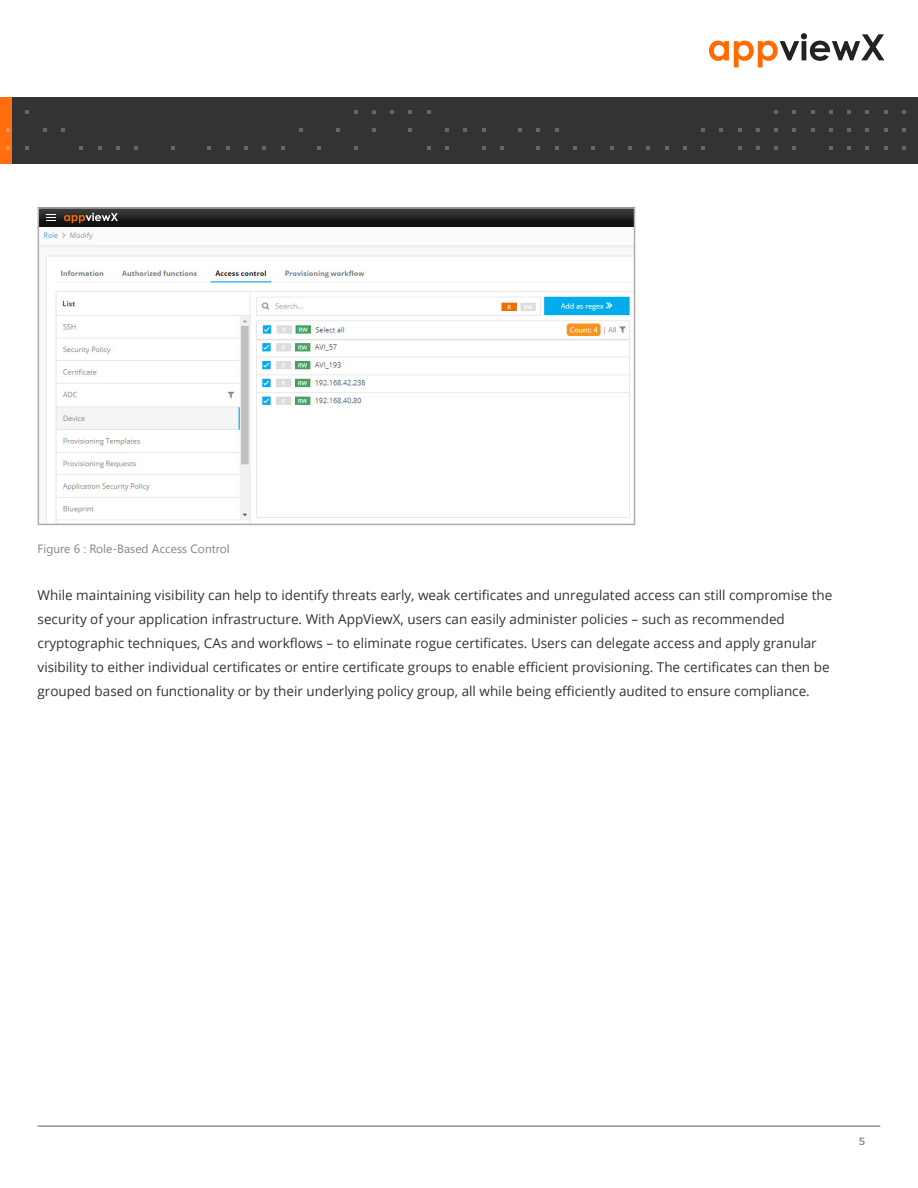
<style>
.page{position:relative;width:918px;height:1188px;background:#fff}
.page>*{position:absolute;margin:0;border:0;box-sizing:border-box;transform-origin:0 0}
.t1{font:13.5px/24px "Open Sans";color:#333}
.t2{font:12px "Segoe UI";color:#858585}
.t3{font:10.5px "Montserrat";color:#858585}
</style>
<div class="page">
<img style="left:41px;top:231px;width:591px;height:291px">
<svg style="left:41px;top:210px;width:591px;height:17px"></svg>
<svg style="left:64px;top:213px;width:54px;height:10px"></svg>
<svg style="left:46px;top:214px;width:10px;height:7px"></svg>
<div style="left:38px;top:207px;width:597px;height:318px;border:2px solid #adadad"></div>
<hr style="left:38px;top:1126px;width:842px;height:1px;background:#5c5c5c">
<div style="left:0;top:97px;width:918px;height:66px;background:#333"></div>
<div style="left:0;top:97px;width:12px;height:66px;background:#ff6e0f"></div>
<svg style="left:709px;top:33px;width:176px;height:34px"></svg>
<svg style="left:25px;top:110px;width:4px;height:4px"></svg>
<svg style="left:354px;top:110px;width:4px;height:4px"></svg>
<svg style="left:6px;top:128px;width:4px;height:4px"></svg>
<svg style="left:43px;top:128px;width:4px;height:4px"></svg>
<svg style="left:61px;top:128px;width:4px;height:4px"></svg>
<svg style="left:299px;top:128px;width:4px;height:4px"></svg>
<svg style="left:336px;top:128px;width:4px;height:4px"></svg>
<svg style="left:6px;top:146px;width:4px;height:4px"></svg>
<svg style="left:25px;top:146px;width:4px;height:4px"></svg>
<svg style="left:79px;top:146px;width:4px;height:4px"></svg>
<svg style="left:98px;top:146px;width:4px;height:4px"></svg>
<svg style="left:116px;top:146px;width:4px;height:4px"></svg>
<svg style="left:134px;top:146px;width:4px;height:4px"></svg>
<svg style="left:171px;top:146px;width:4px;height:4px"></svg>
<svg style="left:207px;top:146px;width:4px;height:4px"></svg>
<svg style="left:226px;top:146px;width:4px;height:4px"></svg>
<svg style="left:244px;top:146px;width:4px;height:4px"></svg>
<svg style="left:262px;top:146px;width:4px;height:4px"></svg>
<svg style="left:281px;top:146px;width:4px;height:4px"></svg>
<svg style="left:317px;top:146px;width:4px;height:4px"></svg>
<svg style="left:354px;top:146px;width:4px;height:4px"></svg>
<svg style="left:372px;top:110px;width:4px;height:4px"></svg>
<svg style="left:390px;top:110px;width:4px;height:4px"></svg>
<svg style="left:408px;top:110px;width:4px;height:4px"></svg>
<svg style="left:427px;top:110px;width:4px;height:4px"></svg>
<svg style="left:372px;top:128px;width:4px;height:4px"></svg>
<svg style="left:408px;top:128px;width:4px;height:4px"></svg>
<svg style="left:445px;top:128px;width:4px;height:4px"></svg>
<svg style="left:463px;top:128px;width:4px;height:4px"></svg>
<svg style="left:482px;top:128px;width:4px;height:4px"></svg>
<svg style="left:518px;top:128px;width:4px;height:4px"></svg>
<svg style="left:536px;top:128px;width:4px;height:4px"></svg>
<svg style="left:555px;top:128px;width:4px;height:4px"></svg>
<svg style="left:701px;top:128px;width:4px;height:4px"></svg>
<svg style="left:719px;top:128px;width:4px;height:4px"></svg>
<svg style="left:738px;top:128px;width:4px;height:4px"></svg>
<svg style="left:427px;top:146px;width:4px;height:4px"></svg>
<svg style="left:445px;top:146px;width:4px;height:4px"></svg>
<svg style="left:482px;top:146px;width:4px;height:4px"></svg>
<svg style="left:500px;top:146px;width:4px;height:4px"></svg>
<svg style="left:536px;top:146px;width:4px;height:4px"></svg>
<svg style="left:555px;top:146px;width:4px;height:4px"></svg>
<svg style="left:573px;top:146px;width:4px;height:4px"></svg>
<svg style="left:591px;top:146px;width:4px;height:4px"></svg>
<svg style="left:610px;top:146px;width:4px;height:4px"></svg>
<svg style="left:628px;top:146px;width:4px;height:4px"></svg>
<svg style="left:646px;top:146px;width:4px;height:4px"></svg>
<svg style="left:665px;top:146px;width:4px;height:4px"></svg>
<svg style="left:683px;top:146px;width:4px;height:4px"></svg>
<svg style="left:701px;top:146px;width:4px;height:4px"></svg>
<svg style="left:738px;top:146px;width:4px;height:4px"></svg>
<svg style="left:774px;top:110px;width:4px;height:4px"></svg>
<svg style="left:792px;top:110px;width:4px;height:4px"></svg>
<svg style="left:811px;top:110px;width:4px;height:4px"></svg>
<svg style="left:829px;top:110px;width:4px;height:4px"></svg>
<svg style="left:847px;top:110px;width:4px;height:4px"></svg>
<svg style="left:865px;top:110px;width:4px;height:4px"></svg>
<svg style="left:884px;top:110px;width:4px;height:4px"></svg>
<svg style="left:902px;top:110px;width:4px;height:4px"></svg>
<svg style="left:756px;top:128px;width:4px;height:4px"></svg>
<svg style="left:774px;top:128px;width:4px;height:4px"></svg>
<svg style="left:792px;top:128px;width:4px;height:4px"></svg>
<svg style="left:811px;top:128px;width:4px;height:4px"></svg>
<svg style="left:829px;top:128px;width:4px;height:4px"></svg>
<svg style="left:847px;top:128px;width:4px;height:4px"></svg>
<svg style="left:865px;top:128px;width:4px;height:4px"></svg>
<svg style="left:884px;top:128px;width:4px;height:4px"></svg>
<svg style="left:902px;top:128px;width:4px;height:4px"></svg>
<svg style="left:756px;top:146px;width:4px;height:4px"></svg>
<svg style="left:774px;top:146px;width:4px;height:4px"></svg>
<svg style="left:792px;top:146px;width:4px;height:4px"></svg>
<svg style="left:829px;top:146px;width:4px;height:4px"></svg>
<svg style="left:847px;top:146px;width:4px;height:4px"></svg>
<svg style="left:865px;top:146px;width:4px;height:4px"></svg>
<svg style="left:884px;top:146px;width:4px;height:4px"></svg>
<svg style="left:902px;top:146px;width:4px;height:4px"></svg>
<p class="t2" style="left:38px;top:539px;width:194px">Figure 6 : Role-Based Access Control</p>
<p class="t1" style="left:38px;top:582px;width:796px">While maintaining visibility can help to identify threats early, weak certificates and unregulated access can still compromise the security of your application infrastructure. With AppViewX, users can easily administer policies – such as recommended cryptographic techniques, CAs and workflows – to eliminate rogue certificates. Users can delegate access and apply granular visibility to either individual certificates or entire certificate groups to enable efficient provisioning. The certificates can then be grouped based on functionality or by their underlying policy group, all while being efficiently audited to ensure compliance.</p>
<p class="t3" style="left:859px;top:1135px;width:8px">5</p>
</div>
